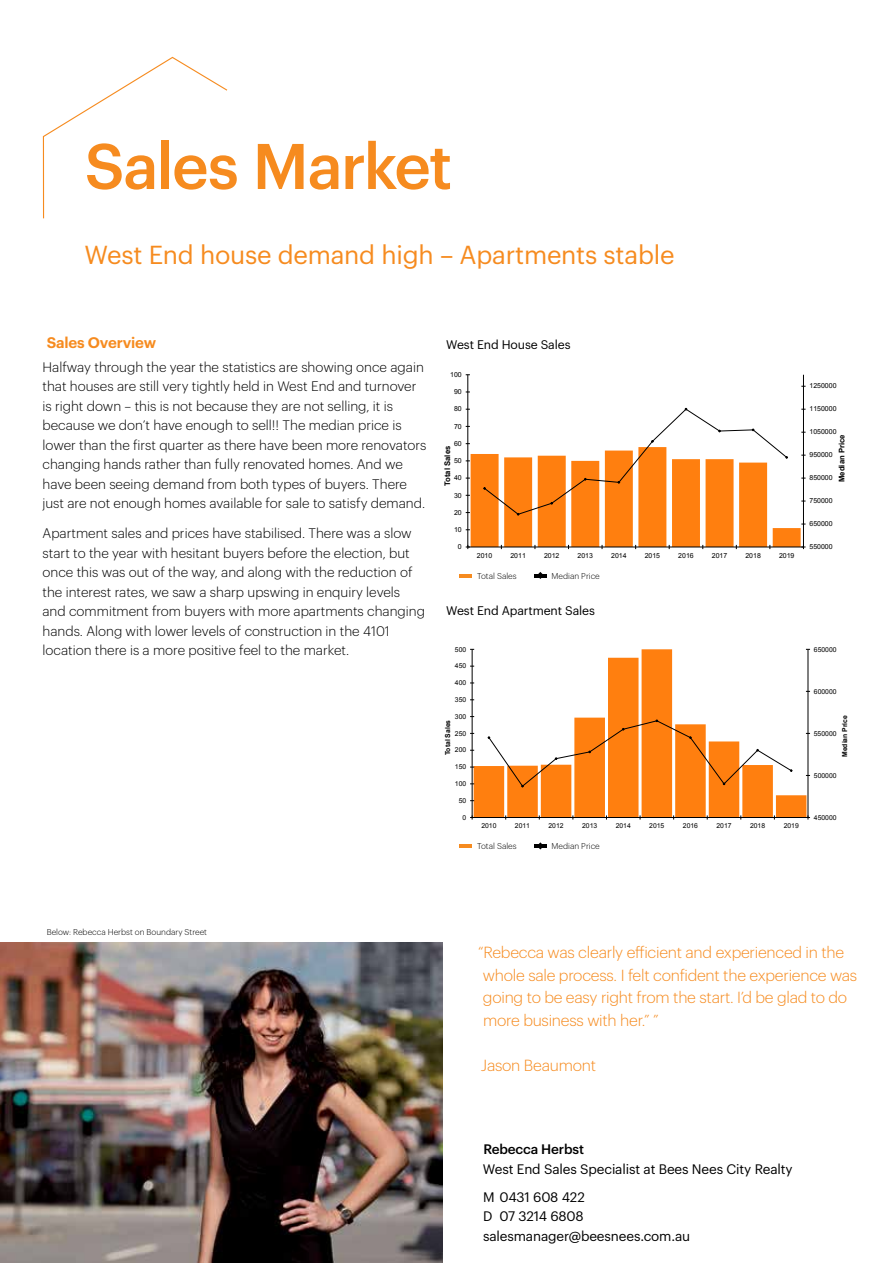
<style>
.page{position:relative;width:893px;height:1263px;background:#fff}
.page>*{position:absolute;margin:0;border:0;box-sizing:border-box;transform-origin:0 0}
.t1{font:500 63px "Graphik";letter-spacing:-.025em;color:#f68b1f}
.t2{font:25.5px "Graphik";letter-spacing:-.01em;color:#f68b1f}
.t3{font:300 15.75px/22.5px "Graphik";letter-spacing:-.015em;color:#f68b1f}
.t4{font:600 15px "Graphik";letter-spacing:-.01em;color:#f68b1f}
.t5{font:300 13.5px/19.5px "Graphik";color:#000}
.t6{font:13.5px/28px "Graphik";letter-spacing:-.01em;color:#000}
.t7{font:500 13.5px "Graphik";letter-spacing:-.01em;color:#000}
.t8{font:12.3px "Graphik";letter-spacing:-.01em;color:#000}
.t9{font:300 8.25px "Graphik";color:#000}
.t10{font:700 7.8px "Arial";color:#000}
.t11{font:6.9px "Arial";color:#000}
.t12{font:6.75px "Arial";color:#000}
.t13{font:700 6.75px "Arial";color:#000}
</style>
<div class="page">
<hr style="left:803px;top:375px;width:1px;height:172px;background:#000">
<hr style="left:468px;top:375px;width:1px;height:172px;background:#000">
<svg style="left:466px;top:408px;width:339px;height:141px"></svg>
<svg style="left:474px;top:649px;width:332px;height:168px"></svg>
<hr style="left:808px;top:649px;width:1px;height:168px;background:#000">
<hr style="left:472px;top:649px;width:1px;height:168px;background:#000">
<hr style="left:472px;top:817px;width:336px;height:1px;background:#000">
<svg style="left:488px;top:720px;width:304px;height:67px"></svg>
<img style="left:0;top:943px;width:442px;height:320px">
<svg style="left:42px;top:56px;width:186px;height:163px"></svg>
<svg style="left:459px;top:574px;width:13px;height:3px"></svg>
<svg style="left:534px;top:572px;width:13px;height:7px"></svg>
<hr style="left:459px;top:844px;width:13px;height:4px;background:#f68b1f">
<svg style="left:534px;top:842px;width:13px;height:7px"></svg>
<h1 class="t1" style="left:85px;top:118px;width:369px">Sales Market</h1>
<h2 class="t2" style="left:85px;top:235px;width:591px">West End house demand high – Apartments stable</h2>
<p class="t4" style="left:47px;top:331px;width:111px">Sales Overview</p>
<p class="t5" style="left:43px;top:356px;width:385px">Halfway through the year the statistics are showing once again that houses are still very tightly held in West End and turnover is right down – this is not because they are not selling, it is because we don’t have enough to sell!! The median price is lower than the first quarter as there have been more renovators changing hands rather than fully renovated homes. And we have been seeing demand from both types of buyers. There just are not enough homes available for sale to satisfy demand.</p>
<p class="t5" style="left:43px;top:523px;width:384px">Apartment sales and prices have stabilised. There was a slow start to the year with hesitant buyers before the election, but once this was out of the way, and along with the reduction of the interest rates, we saw a sharp upswing in enquiry levels and commitment from buyers with more apartments changing hands. Along with lower levels of construction in the 4101 location there is a more positive feel to the market.</p>
<p class="t8" style="left:446px;top:335px;width:126px">West End House Sales</p>
<p class="t11" style="left:450px;top:370px;width:13px">100</p>
<p class="t11" style="left:454px;top:387px;width:9px">90</p>
<p class="t11" style="left:454px;top:404px;width:9px">80</p>
<p class="t11" style="left:454px;top:422px;width:9px">70</p>
<p class="t11" style="left:454px;top:439px;width:9px">60</p>
<p class="t10" style="left:442px;top:486px;width:42px;rotate:-90deg">Total Sales</p>
<p class="t11" style="left:454px;top:456px;width:9px">50</p>
<p class="t11" style="left:454px;top:473px;width:9px">40</p>
<p class="t11" style="left:454px;top:491px;width:9px">30</p>
<p class="t11" style="left:454px;top:508px;width:9px">20</p>
<p class="t11" style="left:454px;top:525px;width:9px">10</p>
<p class="t11" style="left:458px;top:542px;width:5px">0</p>
<p class="t11" style="left:477px;top:551px;width:17px">2010</p>
<p class="t11" style="left:510px;top:551px;width:17px">2011</p>
<p class="t11" style="left:544px;top:551px;width:17px">2012</p>
<p class="t11" style="left:578px;top:551px;width:17px">2013</p>
<p class="t11" style="left:611px;top:551px;width:17px">2014</p>
<p class="t11" style="left:645px;top:551px;width:17px">2015</p>
<p class="t11" style="left:678px;top:551px;width:17px">2016</p>
<p class="t11" style="left:712px;top:551px;width:17px">2017</p>
<p class="t11" style="left:745px;top:551px;width:17px">2018</p>
<p class="t11" style="left:779px;top:551px;width:17px">2019</p>
<p class="t9" style="left:477px;top:570px;width:41px">Total Sales</p>
<p class="t9" style="left:552px;top:570px;width:50px">Median Price</p>
<p class="t8" style="left:446px;top:601px;width:150px">West End Apartment Sales</p>
<p class="t12" style="left:455px;top:645px;width:13px">500</p>
<p class="t12" style="left:455px;top:661px;width:13px">450</p>
<p class="t12" style="left:455px;top:678px;width:13px">400</p>
<p class="t12" style="left:455px;top:695px;width:13px">350</p>
<p class="t11" style="left:809px;top:381px;width:29px">1250000</p>
<p class="t11" style="left:809px;top:404px;width:29px">1150000</p>
<p class="t11" style="left:809px;top:427px;width:29px">1050000</p>
<p class="t10" style="left:836px;top:482px;width:49px;rotate:-90deg">Median Price</p>
<p class="t11" style="left:809px;top:450px;width:25px">950000</p>
<p class="t11" style="left:809px;top:473px;width:25px">850000</p>
<p class="t11" style="left:809px;top:496px;width:25px">750000</p>
<p class="t11" style="left:809px;top:519px;width:25px">650000</p>
<p class="t11" style="left:809px;top:542px;width:25px">550000</p>
<p class="t12" style="left:814px;top:645px;width:24px">650000</p>
<p class="t12" style="left:814px;top:687px;width:24px">600000</p>
<p class="t12" style="left:455px;top:712px;width:13px">300</p>
<p class="t13" style="left:443px;top:755px;width:37px;rotate:-90deg">Total Sales</p>
<p class="t13" style="left:840px;top:757px;width:43px;rotate:-90deg">Median Price</p>
<p class="t12" style="left:455px;top:729px;width:13px">250</p>
<p class="t12" style="left:814px;top:729px;width:24px">550000</p>
<p class="t12" style="left:455px;top:746px;width:13px">200</p>
<p class="t9" style="left:47px;top:926px;width:162px">Below: Rebecca Herbst on Boundary Street</p>
<p class="t12" style="left:455px;top:762px;width:13px">150</p>
<p class="t12" style="left:455px;top:779px;width:13px">100</p>
<p class="t12" style="left:459px;top:796px;width:9px">50</p>
<p class="t12" style="left:462px;top:813px;width:5px">0</p>
<p class="t12" style="left:481px;top:821px;width:17px">2010</p>
<p class="t12" style="left:515px;top:821px;width:17px">2011</p>
<p class="t12" style="left:548px;top:821px;width:17px">2012</p>
<p class="t12" style="left:582px;top:821px;width:17px">2013</p>
<p class="t12" style="left:616px;top:821px;width:17px">2014</p>
<p class="t12" style="left:649px;top:821px;width:17px">2015</p>
<p class="t12" style="left:683px;top:821px;width:17px">2016</p>
<p class="t12" style="left:716px;top:821px;width:17px">2017</p>
<p class="t12" style="left:750px;top:821px;width:17px">2018</p>
<p class="t12" style="left:784px;top:821px;width:17px">2019</p>
<p class="t9" style="left:477px;top:840px;width:41px">Total Sales</p>
<p class="t9" style="left:552px;top:840px;width:50px">Median Price</p>
<p class="t12" style="left:814px;top:771px;width:24px">500000</p>
<p class="t12" style="left:814px;top:813px;width:24px">450000</p>
<p class="t3" style="left:483px;top:940px;width:376px;text-indent:-5px">“Rebecca was clearly efficient and experienced in the whole sale process. I felt confident the experience was going to be easy right from the start. I’d be glad to do more business with her.” ”</p>
<p class="t3" style="left:481px;top:1053px;width:117px">Jason Beaumont</p>
<p class="t7" style="left:483px;top:1139px;width:102px">Rebecca Herbst</p>
<p class="t6" style="left:483px;top:1153px;width:311px">West End Sales Specialist at Bees Nees City Realty<br>M 0431 608 422</p>
<p class="t6" style="left:483px;top:1205px;width:209px;line-height:19.5px">D 07 3214 6808 salesmanager@beesnees.com.au</p>
</div>
